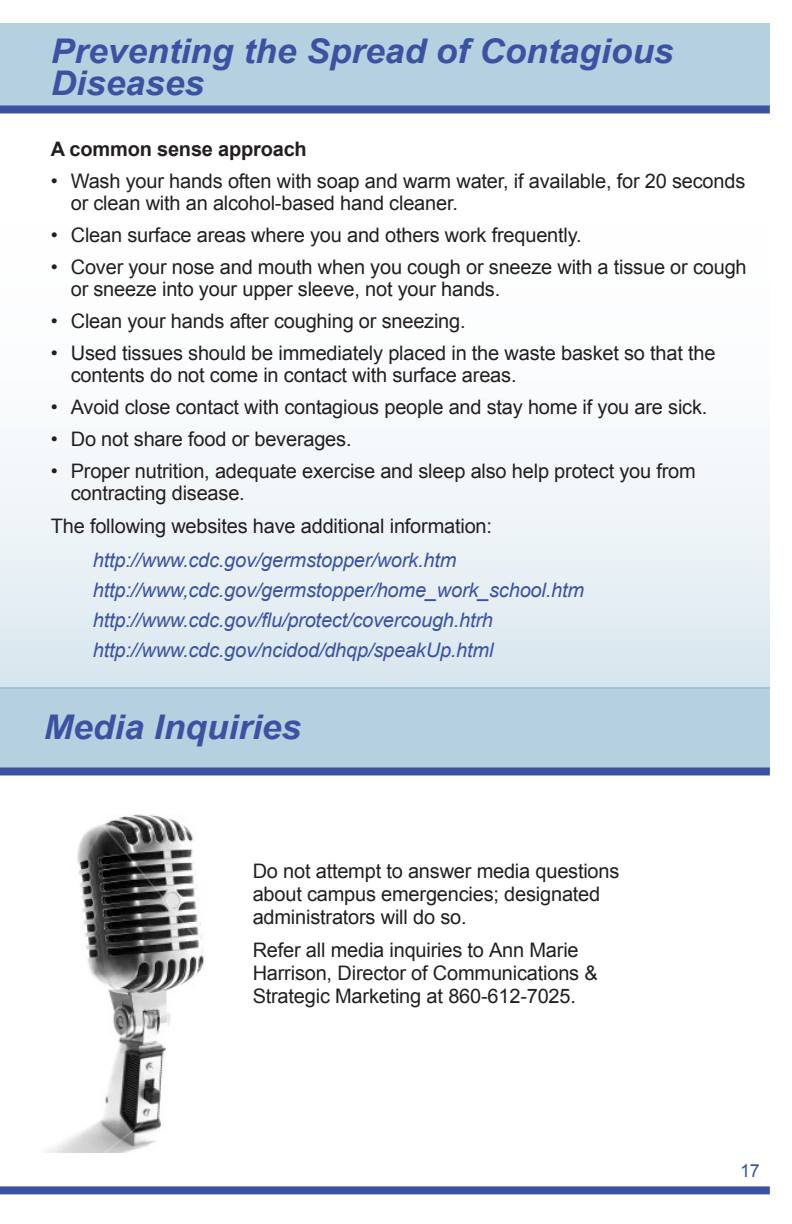
<style>
.page{position:relative;width:792px;height:1224px;background:#fff}
.page>*{position:absolute;margin:0;border:0;box-sizing:border-box;transform-origin:0 0}
.t1{font:italic 700 34px/32px "Arial";color:#3b52a2;scale:1.04 1}
.t2{font:20px/22px "Arial";letter-spacing:-.01em;color:#231f20}
.t3{font:italic 20px "Arial";letter-spacing:-.01em;color:#3b52a2}
.t4{font:700 20px "Arial";letter-spacing:-.01em;color:#231f20}
.t5{font:18px "Arial";color:#3b52a2}
</style>
<div class="page">
<div style="left:0;top:108px;width:770px;height:581px;background:linear-gradient(to bottom,#fff,#e1ebf2)"></div>
<div style="left:0;top:23px;width:770px;height:84px;background:#b5d0df"></div>
<div style="left:0;top:687px;width:770px;height:84px;background:#b5d0df"></div>
<div style="left:0;top:105px;width:770px;height:8px;background:#3b52a2"></div>
<div style="left:0;top:767px;width:770px;height:8px;background:#3b52a2"></div>
<div style="left:0;top:1186px;width:770px;height:8px;background:#3b52a2"></div>
<img style="left:46px;top:814px;width:158px;height:338px">
<p class="t1" style="left:51px;top:36px;width:600px">Preventing the Spread of Contagious<br>Diseases</p>
<p class="t4" style="left:51px;top:135px;width:258px">A common sense approach</p>
<p class="t2" style="left:71px;top:170px;width:676px;text-indent:-20px">• Wash your hands often with soap and warm water, if available, for 20 seconds or clean with an alcohol-based hand cleaner.</p>
<p class="t2" style="left:51px;top:224px;width:532px">• Clean surface areas where you and others work frequently.</p>
<p class="t2" style="left:71px;top:256px;width:677px;text-indent:-20px">• Cover your nose and mouth when you cough or sneeze with a tissue or cough or sneeze into your upper sleeve, not your hands.</p>
<p class="t2" style="left:51px;top:310px;width:416px">• Clean your hands after coughing or sneezing.</p>
<p class="t2" style="left:71px;top:342px;width:646px;text-indent:-20px">• Used tissues should be immediately placed in the waste basket so that the contents do not come in contact with surface areas.</p>
<p class="t2" style="left:51px;top:396px;width:658px">• Avoid close contact with contagious people and stay home if you are sick.</p>
<p class="t2" style="left:51px;top:428px;width:302px">• Do not share food or beverages.</p>
<p class="t2" style="left:71px;top:460px;width:626px;text-indent:-20px">• Proper nutrition, adequate exercise and sleep also help protect you from contracting disease.</p>
<p class="t2" style="left:51px;top:515px;width:443px">The following websites have additional information:</p>
<p class="t3" style="left:93px;top:547px;width:365px">http://www.cdc.gov/germstopper/work.htm</p>
<p class="t3" style="left:93px;top:577px;width:493px">http://www,cdc.gov/germstopper/home_work_school.htm</p>
<p class="t3" style="left:93px;top:607px;width:402px">http://www.cdc.gov/flu/protect/covercough.htrh</p>
<p class="t3" style="left:93px;top:637px;width:402px">http://www.cdc.gov/ncidod/dhqp/speakUp.html</p>
<p class="t1" style="left:44px;top:712px;width:249px">Media Inquiries</p>
<p class="t2" style="left:253px;top:859px;width:368px;line-height:23px">Do not attempt to answer media questions about campus emergencies; designated administrators will do so.</p>
<p class="t2" style="left:253px;top:938px;width:347px;line-height:23px">Refer all media inquiries to Ann Marie<br>Harrison, Director of Communications &amp;<br>Strategic Marketing at 860-612-7025.</p>
<p class="t5" style="left:740px;top:1159px;width:21px">17</p>
</div>
